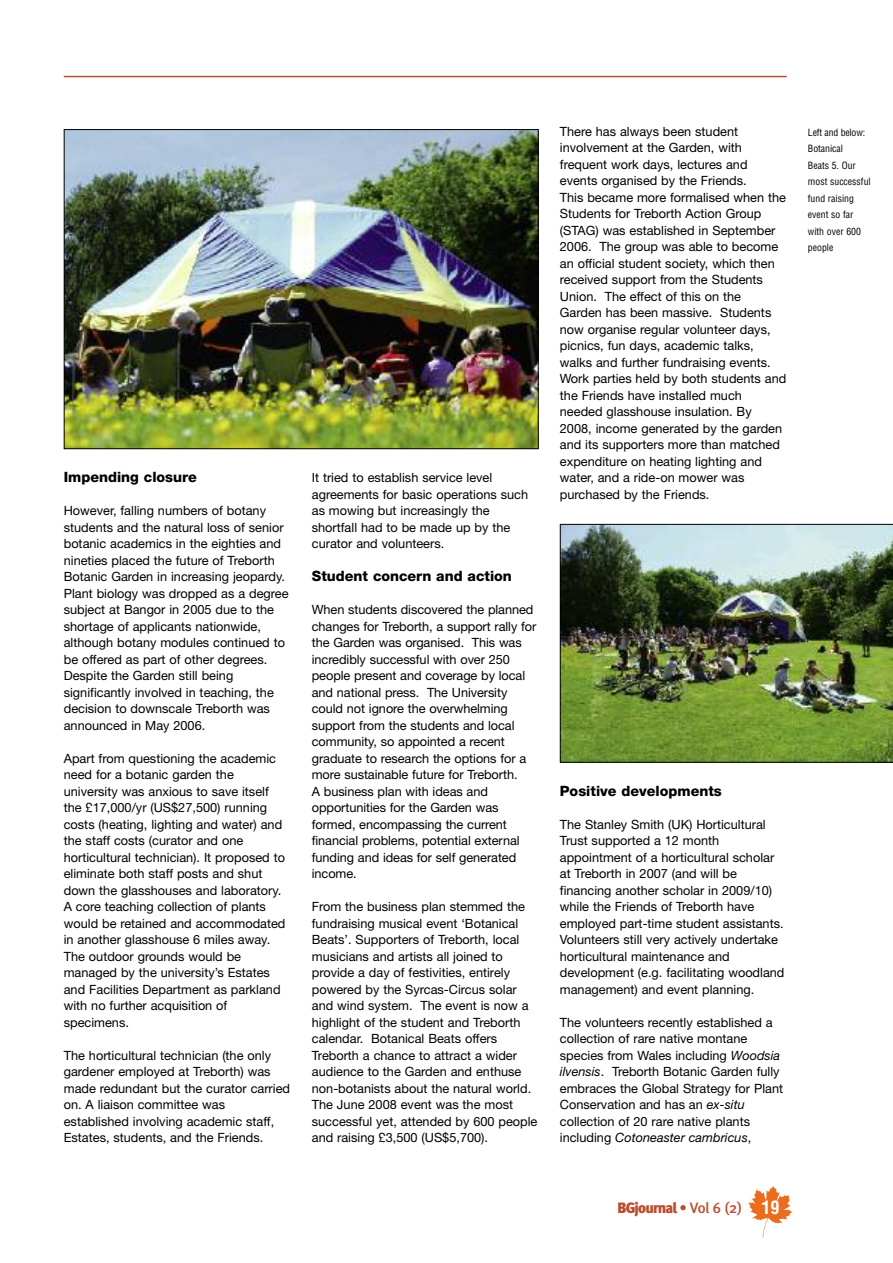
<style>
.page{position:relative;width:893px;height:1263px;background:#fff}
.page>*{position:absolute;margin:0;border:0;box-sizing:border-box;transform-origin:0 0}
.t1{font:900 15px "Meta Plus";letter-spacing:-.055em;color:#ba4d30}
.t2{font:800 14.25px "Helvetica Neue";color:#000}
.t3{font:12.75px/16.5px "Helvetica Neue";color:#000}
.t4{font:condensed 9.75px/16.5px "Helvetica";color:#000}
.s1{font-style:italic}
.s2{font-weight:500}
.s3{font-family:"Helvetica";font-weight:700;font-stretch:condensed;font-size:18px;color:#fff}
</style>
<div class="page">
<svg style="left:747px;top:1185px;width:46px;height:52px"></svg>
<hr style="left:64px;top:76px;width:723px;height:1px;background:#ba4d30">
<img style="left:66px;top:131px;width:471px;height:316px">
<div style="left:64px;top:129px;width:475px;height:320px;border:1px solid #000"></div>
<img style="left:560px;top:524px;width:333px;height:239px">
<p class="t2" style="left:64px;top:472px;width:134px">Impending closure</p>
<p class="t3" style="left:64px;top:504px;width:226px">However, falling numbers of botany students and the natural loss of senior botanic academics in the eighties and nineties placed the future of Treborth Botanic Garden in increasing jeopardy.<br>Plant biology was dropped as a degree subject at Bangor in 2005 due to the shortage of applicants nationwide, although botany modules continued to be offered as part of other degrees.<br>Despite the Garden still being significantly involved in teaching, the decision to downscale Treborth was announced in May 2006.</p>
<p class="t3" style="left:64px;top:751px;width:223px">Apart from questioning the academic need for a botanic garden the university was anxious to save itself the £17,000/yr (US$27,500) running costs (heating, lighting and water) and the staff costs (curator and one horticultural technician). It proposed to eliminate both staff posts and shut down the glasshouses and laboratory.<br>A core teaching collection of plants would be retained and accommodated in another glasshouse 6 miles away.<br>The outdoor grounds would be managed by the university’s Estates and Facilities Department as parkland with no further acquisition of specimens.</p>
<p class="t3" style="left:64px;top:1048px;width:228px">The horticultural technician (the only gardener employed at Treborth) was made redundant but the curator carried on. A liaison committee was established involving academic staff, Estates, students, and the Friends.</p>
<p class="t3" style="left:312px;top:471px;width:218px">It tried to establish service level agreements for basic operations such as mowing but increasingly the shortfall had to be made up by the curator and volunteers.</p>
<p class="t2" style="left:312px;top:571px;width:202px">Student concern and action</p>
<p class="t3" style="left:312px;top:603px;width:226px">When students discovered the planned changes for Treborth, a support rally for the Garden was organised. This was incredibly successful with over 250 people present and coverage by local and national press. The University could not ignore the overwhelming support from the students and local community, so appointed a recent graduate to research the options for a more sustainable future for Treborth.<br>A business plan with ideas and opportunities for the Garden was formed, encompassing the current financial problems, potential external funding and ideas for self generated income.</p>
<p class="t3" style="left:312px;top:900px;width:227px">From the business plan stemmed the fundraising musical event ‘Botanical Beats’. Supporters of Treborth, local musicians and artists all joined to provide a day of festivities, entirely powered by the Syrcas-Circus solar and wind system. The event is now a highlight of the student and Treborth calendar. Botanical Beats offers Treborth a chance to attract a wider audience to the Garden and enthuse non-botanists about the natural world.<br>The June 2008 event was the most successful yet, attended by 600 people and raising £3,500 (US$5,700).</p>
<p class="t3" style="left:560px;top:124px;width:228px">There has always been student involvement at the Garden, with frequent work days, lectures and events organised by the Friends.<br>This became more formalised when the Students for Treborth Action Group (STAG) was established in September 2006. The group was able to become an official student society, which then received support from the Students Union. The effect of this on the Garden has been massive. Students now organise regular volunteer days, picnics, fun days, academic talks, walks and further fundraising events.<br>Work parties held by both students and the Friends have installed much needed glasshouse insulation. By 2008, income generated by the garden and its supporters more than matched expenditure on heating lighting and water, and a ride-on mower was purchased by the Friends.</p>
<p class="t4" style="left:808px;top:124px;width:64px">Left and below:<br>Botanical<br>Beats 5. Our most successful fund raising event so far with over 600 people</p>
<p class="t2" style="left:560px;top:785px;width:163px">Positive developments</p>
<p class="t3" style="left:560px;top:817px;width:226px">The Stanley Smith (UK) Horticultural Trust supported a 12 month appointment of a horticultural scholar at Treborth in 2007 (and will be financing another scholar in 2009/10) while the Friends of Treborth have employed part-time student assistants.<br>Volunteers still very actively undertake horticultural maintenance and development (e.g. facilitating woodland management) and event planning.</p>
<p class="t3" style="left:560px;top:1015px;width:225px">The volunteers recently established a collection of rare native montane species from Wales including <span class="s1">Woodsia ilvensis</span>. Treborth Botanic Garden fully embraces the Global Strategy for Plant Conservation and has an <span class="s1">ex-situ </span>collection of 20 rare native plants including <span class="s1">Cotoneaster cambricus</span>,</p>
<p class="t1" style="left:617px;top:1198px;width:164px">BGjournal <span class="s2">• Vol 6 (2)</span> <span class="s3">19</span></p>
</div>
